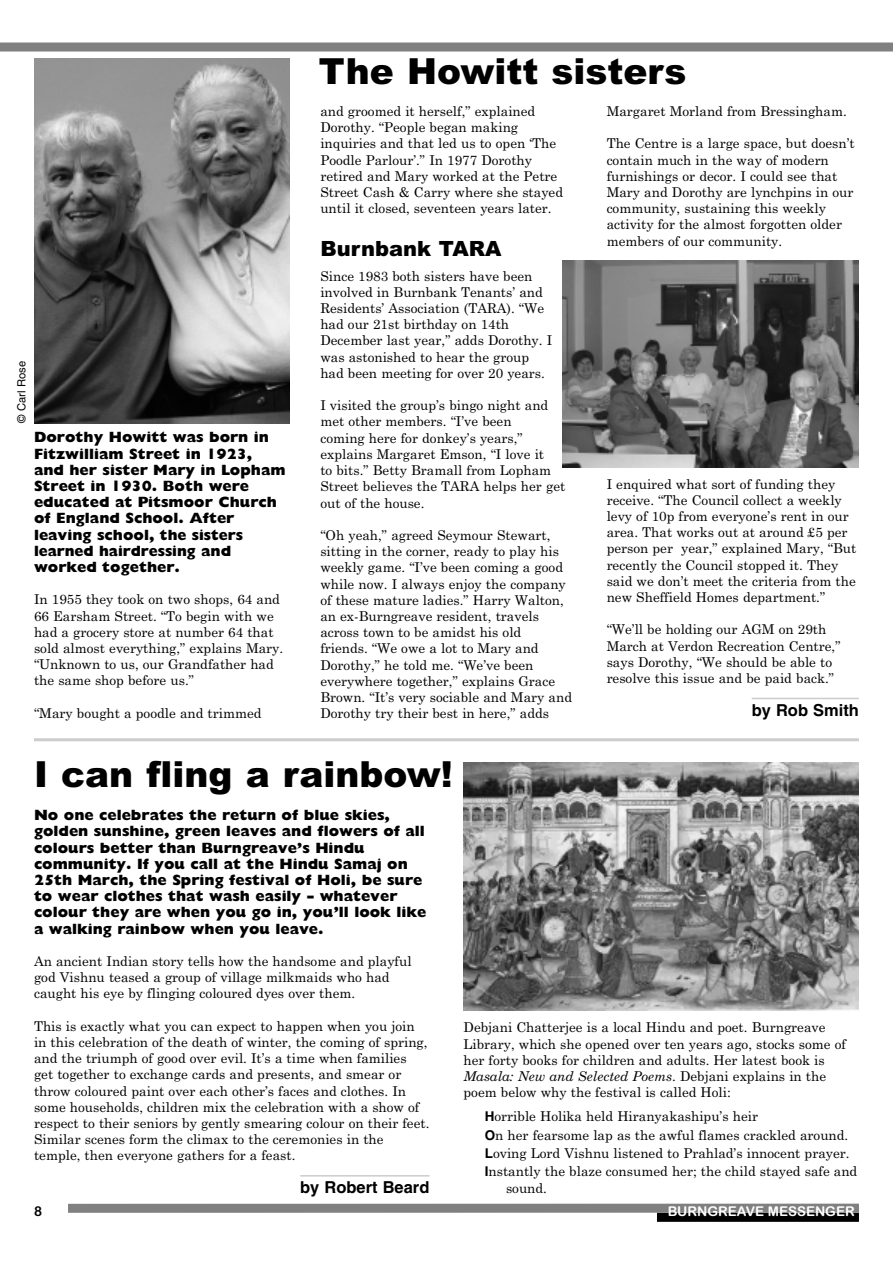
<style>
.page{position:relative;width:893px;height:1263px;background:#fff}
.page>*{position:absolute;margin:0;border:0;box-sizing:border-box;transform-origin:0 0}
.t1{font:900 36px "Arial";color:#000}
.t2{font:900 21px "Arial";color:#000}
.t3{font:700 16.5px "Helvetica";color:#000}
.t4{font:800 15px/16.2px "Gill Sans";color:#000}
.t5{font:13.5px/16.2px "Century Schoolbook";color:#000}
.t6{font:13.5px "Arial Rounded MT Bold";color:#fff}
.t7{font:13.5px "Arial Rounded MT Bold";color:#000}
.t8{font:11.25px "Helvetica";color:#000}
.s1{font-style:italic}
.s2{font-family:"Helvetica";font-weight:700}
</style>
<div class="page">
<div style="left:0;top:43px;width:893px;height:9px;background:#808080"></div>
<div style="left:68px;top:1203px;width:791px;height:10px;background:#808080"></div>
<div style="left:657px;top:1213px;width:202px;height:9px;background:#000"></div>
<hr style="left:752px;top:698px;width:107px;height:1px;background:#ccc">
<img style="left:562px;top:260px;width:297px;height:207px">
<hr style="left:300px;top:1175px;width:129px;height:1px;background:#ccc">
<img style="left:34px;top:58px;width:255px;height:365px">
<img style="left:463px;top:762px;width:396px;height:248px">
<hr style="left:34px;top:738px;width:825px;height:3px;background:#ccc">
<p class="t8" style="left:17px;top:423px;width:64px;rotate:-90deg">© Carl Rose</p>
<p class="t4" style="left:34px;top:429px;width:253px">Dorothy Howitt was born in<br>Fitzwilliam Street in 1923, and her sister Mary in Lopham<br>Street in 1930. Both were educated at Pitsmoor Church of England School. After leaving school, the sisters learned hairdressing and worked together.</p>
<p class="t5" style="left:34px;top:592px;width:251px">In 1955 they took on two shops, 64 and 66 Earsham Street. “To begin with we had a grocery store at number 64 that sold almost everything,” explains Mary. “Unknown to us, our Grandfather had the same shop before us.”</p>
<p class="t5" style="left:34px;top:705px;width:229px">“Mary bought a poodle and trimmed</p>
<h1 class="t1" style="left:319px;top:50px;width:369px">The Howitt sisters</h1>
<p class="t5" style="left:320px;top:103px;width:244px">and groomed it herself,” explained Dorothy. “People began making inquiries and that led us to open ‘The Poodle Parlour’.” In 1977 Dorothy retired and Mary worked at the Petre Street Cash &amp; Carry where she stayed until it closed, seventeen years later.</p>
<h2 class="t2" style="left:320px;top:237px;width:183px">Burnbank TARA</h2>
<p class="t5" style="left:320px;top:268px;width:233px">Since 1983 both sisters have been involved in Burnbank Tenants’ and Residents’ Association (TARA). “We had our 21st birthday on 14th December last year,” adds Dorothy. I was astonished to hear the group had been meeting for over 20 years.</p>
<p class="t5" style="left:320px;top:397px;width:246px">I visited the group’s bingo night and met other members. “I’ve been<br>coming here for donkey’s years,” explains Margaret Emson, “I love it<br>to bits.” Betty Bramall from Lopham<br>Street believes the TARA helps her get out of the house.</p>
<p class="t5" style="left:320px;top:527px;width:253px">“Oh yeah,” agreed Seymour Stewart, sitting in the corner, ready to play his weekly game. “I’ve been coming a good while now. I always enjoy the company of these mature ladies.” Harry Walton, an ex-Burngreave resident, travels across town to be amidst his old friends. “We owe a lot to Mary and Dorothy,” he told me. “We’ve been everywhere together,” explains Grace Brown. “It’s very sociable and Mary and Dorothy try their best in here,” adds</p>
<p class="t5" style="left:607px;top:103px;width:242px">Margaret Morland from Bressingham.</p>
<p class="t5" style="left:607px;top:136px;width:250px">The Centre is a large space, but doesn’t contain much in the way of modern furnishings or decor. I could see that Mary and Dorothy are lynchpins in our community, sustaining this weekly activity for the almost forgotten older members of our community.</p>
<p class="t5" style="left:607px;top:476px;width:251px">I enquired what sort of funding they receive. “The Council collect a weekly levy of 10p from everyone’s rent in our area. That works out at around £5 per person per year,” explained Mary, “But recently the Council stopped it. They said we don’t meet the criteria from the new Sheffield Homes department.”</p>
<p class="t5" style="left:607px;top:622px;width:235px">“We’ll be holding our AGM on 29th March at Verdon Recreation Centre,” says Dorothy, “We should be able to resolve this issue and be paid back.”</p>
<p class="t3" style="left:752px;top:703px;width:109px">by Rob Smith</p>
<h1 class="t1" style="left:34px;top:754px;width:420px">I can fling a rainbow!</h1>
<p class="t4" style="left:34px;top:807px;width:394px">No one celebrates the return of blue skies, golden sunshine, green leaves and flowers of all colours better than Burngreave’s Hindu community. If you call at the Hindu Samaj on 25th March, the Spring festival of Holi, be sure to wear clothes that wash easily – whatever colour they are when you go in, you’ll look like a walking rainbow when you leave.</p>
<p class="t5" style="left:34px;top:953px;width:379px">An ancient Indian story tells how the handsome and playful god Vishnu teased a group of village milkmaids who had caught his eye by flinging coloured dyes over them.</p>
<p class="t5" style="left:34px;top:1018px;width:397px">This is exactly what you can expect to happen when you join in this celebration of the death of winter, the coming of spring, and the triumph of good over evil. It’s a time when families<br>get together to exchange cards and presents, and smear or throw coloured paint over each other’s faces and clothes. In some households, children mix the celebration with a show of respect to their seniors by gently smearing colour on their feet.<br>Similar scenes form the climax to the ceremonies in the temple, then everyone gathers for a feast.</p>
<p class="t3" style="left:300px;top:1181px;width:131px">by Robert Beard</p>
<p class="t5" style="left:463px;top:1019px;width:384px">Debjani Chatterjee is a local Hindu and poet. Burngreave Library, which she opened over ten years ago, stocks some of her forty books for children and adults. Her latest book is <span class="s1">Masala: New and Selected Poems</span>. Debjani explains in the poem below why the festival is called Holi:</p>
<p class="t5" style="left:485px;top:1108px;width:374px;line-height:18.3px"><span class="s2">H</span>orrible Holika held Hiranyakashipu’s heir<br><span class="s2">O</span>n her fearsome lap as the awful flames crackled around.<br><span class="s2">L</span>oving Lord Vishnu listened to Prahlad’s innocent prayer.<br><span class="s2">I</span>nstantly the blaze consumed her; the child stayed safe and</p>
<p class="t5" style="left:506px;top:1180px;width:42px">sound.</p>
<p class="t7" style="left:34px;top:1204px;width:10px">8</p>
<p class="t6" style="left:668px;top:1204px;width:188px">BURNGREAVE MESSENGER</p>
</div>
